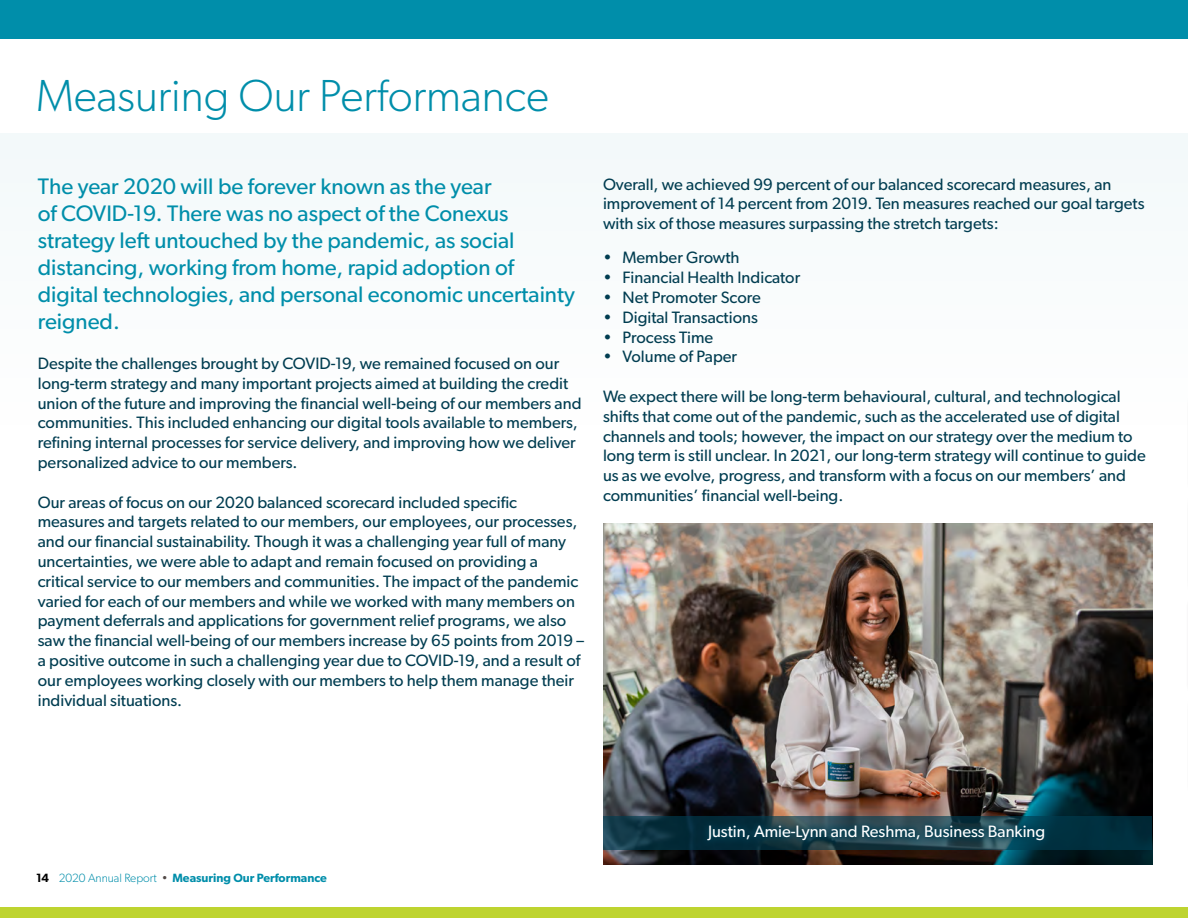
<style>
.page{position:relative;width:1188px;height:918px;background:#fff}
.page>*{position:absolute;margin:0;border:0;box-sizing:border-box;transform-origin:0 0}
.t1{font:300 45px "Gibson";color:#008eaa}
.t2{font:22.5px/27px "Gibson";color:#008eaa}
.t3{font:16.5px/19.8px "Gibson";color:#013d51}
.t4{font:16.5px "Gibson";color:#fff}
.t5{font:600 12px "Gibson";color:#008eaa}
.s1{color:#000}
.s2{font-weight:300}
.s3{font-weight:300;color:#524a47}
</style>
<div class="page">
<div style="left:0;top:907px;width:1188px;height:11px;background:#bed430"></div>
<div style="left:0;top:133px;width:1188px;height:292px;background:#f3f9fa"></div>
<hr style="left:1187px;top:394px;width:1px;height:99px;background:#fafafa">
<img style="left:603px;top:524px;width:550px;height:341px">
<svg style="left:603px;top:817px;width:549px;height:33px;background:#083241"></svg>
<svg style="left:700px;top:818px;width:352px;height:31px;background:#16404e"></svg>
<div style="left:0;top:0;width:1188px;height:39px;background:#008eaa"></div>
<h1 class="t1" style="left:36px;top:68px;width:514px">Measuring Our Performance</h1>
<p class="t2" style="left:38px;top:173px;width:539px">The year 2020 will be forever known as the year<br>of COVID-19. There was no aspect of the Conexus strategy left untouched by the pandemic, as social distancing, working from home, rapid adoption of digital technologies, and personal economic uncertainty reigned.</p>
<p class="t3" style="left:38px;top:353px;width:545px">Despite the challenges brought by COVID-19, we remained focused on our long-term strategy and many important projects aimed at building the credit union of the future and improving the financial well-being of our members and communities. This included enhancing our digital tools available to members, refining internal processes for service delivery, and improving how we deliver personalized advice to our members.</p>
<p class="t3" style="left:38px;top:492px;width:548px">Our areas of focus on our 2020 balanced scorecard included specific measures and targets related to our members, our employees, our processes, and our financial sustainability. Though it was a challenging year full of many uncertainties, we were able to adapt and remain focused on providing a critical service to our members and communities. The impact of the pandemic varied for each of our members and while we worked with many members on payment deferrals and applications for government relief programs, we also saw the financial well-being of our members increase by 65 points from 2019 – a positive outcome in such a challenging year due to COVID-19, and a result of our employees working closely with our members to help them manage their individual situations.</p>
<p class="t3" style="left:603px;top:174px;width:543px">Overall, we achieved 99 percent of our balanced scorecard measures, an improvement of 14 percent from 2019. Ten measures reached our goal targets with six of those measures surpassing the stretch targets:</p>
<p class="t3" style="left:603px;top:248px;width:138px">• Member Growth</p>
<p class="t3" style="left:603px;top:267px;width:199px">• Financial Health Indicator</p>
<p class="t3" style="left:603px;top:287px;width:159px">• Net Promoter Score</p>
<p class="t3" style="left:603px;top:307px;width:156px">• Digital Transactions</p>
<p class="t3" style="left:603px;top:327px;width:112px">• Process Time</p>
<p class="t3" style="left:603px;top:347px;width:136px">• Volume of Paper</p>
<p class="t3" style="left:603px;top:386px;width:544px">We expect there will be long-term behavioural, cultural, and technological shifts that come out of the pandemic, such as the accelerated use of digital channels and tools; however, the impact on our strategy over the medium to long term is still unclear. In 2021, our long-term strategy will continue to guide us as we evolve, progress, and transform with a focus on our members’ and communities’ financial well-being.</p>
<p class="t5" style="left:36px;top:871px;width:292px"><span class="s1">14</span> <span class="s2">2020 Annual Report</span> <span class="s3">•</span> Measuring Our Performance</p>
<p class="t4" style="left:708px;top:822px;width:339px">Justin, Amie-Lynn and Reshma, Business Banking</p>
</div>
